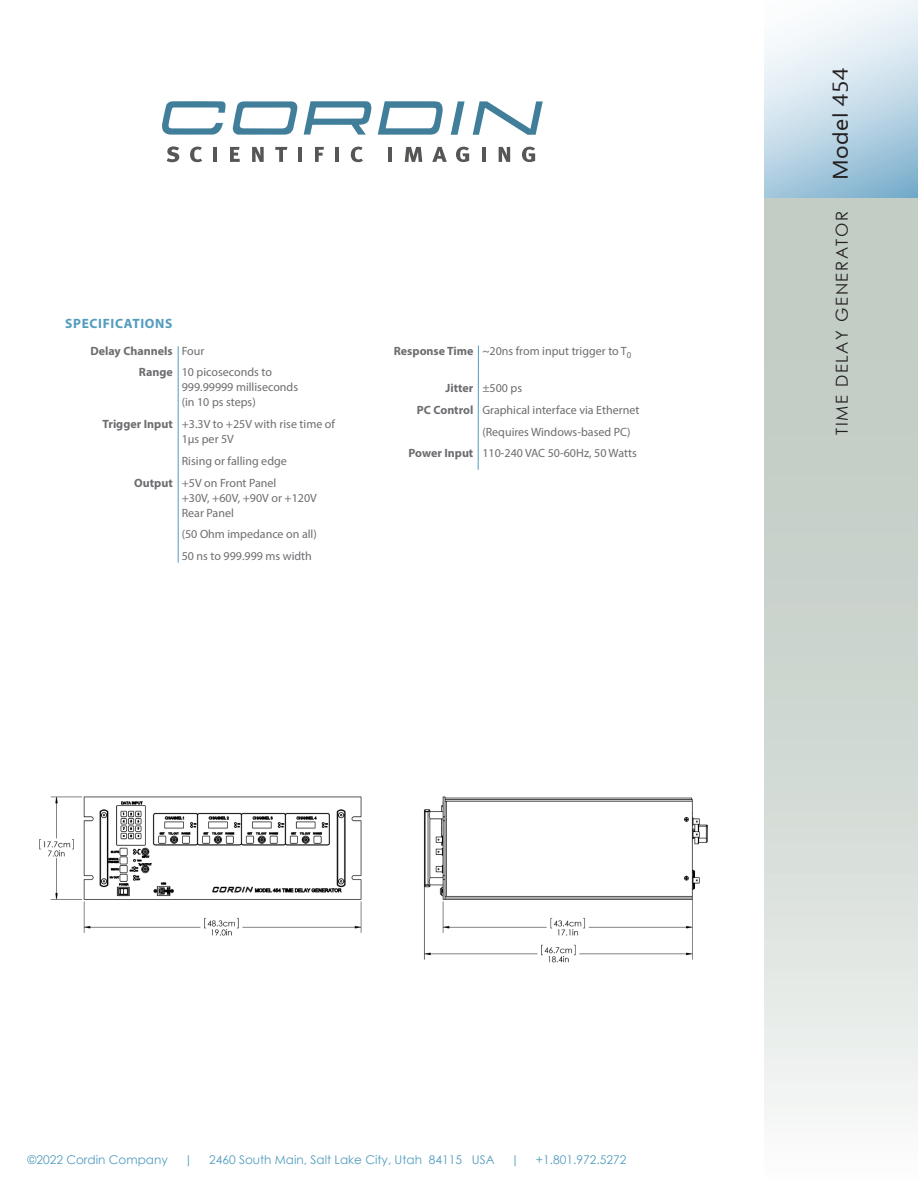
<style>
.page{position:relative;width:918px;height:1188px;background:#fff}
.page>*{position:absolute;margin:0;border:0;box-sizing:border-box;transform-origin:0 0}
.t1{font:21px "Ebrima";letter-spacing:.02em;color:#231f20;scale:1.1 1}
.t2{font:16.5px "Century Gothic";letter-spacing:.1em;color:#231f20}
.t3{font:700 13.5px "Myriad Pro";letter-spacing:.05em;color:#529cbe}
.t4{font:12px/15px "Myriad Pro";color:#6c6d70}
.t5{font:12px "Century Gothic";color:#529cbe}
.t6{font:700 12px "Myriad Pro";color:#6c6d70}
.s1{font-weight:400}
.s2{font-weight:700}
</style>
<div class="page">
<svg style="left:764px;top:0;width:154px;height:199px"></svg>
<div style="left:764px;top:199px;width:154px;height:989px;background:linear-gradient(to bottom,#b7c4ba,#f1f3f2)"></div>
<img style="left:39px;top:796px;width:669px;height:167px">
<hr style="left:178px;top:346px;width:1px;height:217px;background:#529cbe">
<hr style="left:478px;top:346px;width:1px;height:124px;background:#529cbe">
<svg style="left:162px;top:101px;width:64px;height:34px"></svg>
<svg style="left:232px;top:101px;width:66px;height:34px"></svg>
<svg style="left:304px;top:101px;width:68px;height:34px"></svg>
<svg style="left:378px;top:101px;width:65px;height:34px"></svg>
<svg style="left:451px;top:101px;width:14px;height:34px"></svg>
<svg style="left:473px;top:101px;width:70px;height:34px"></svg>
<svg style="left:167px;top:146px;width:12px;height:16px"></svg>
<svg style="left:190px;top:147px;width:12px;height:15px"></svg>
<hr style="left:213px;top:147px;width:4px;height:15px;background:#565755">
<svg style="left:230px;top:147px;width:10px;height:15px"></svg>
<svg style="left:252px;top:147px;width:12px;height:15px"></svg>
<svg style="left:275px;top:147px;width:12px;height:15px"></svg>
<hr style="left:298px;top:147px;width:4px;height:15px;background:#565755">
<svg style="left:315px;top:147px;width:9px;height:15px"></svg>
<hr style="left:335px;top:147px;width:4px;height:15px;background:#565755">
<svg style="left:351px;top:147px;width:12px;height:15px"></svg>
<hr style="left:389px;top:147px;width:3px;height:15px;background:#565755">
<svg style="left:405px;top:147px;width:17px;height:15px"></svg>
<svg style="left:432px;top:147px;width:15px;height:15px"></svg>
<svg style="left:456px;top:147px;width:13px;height:15px"></svg>
<hr style="left:482px;top:147px;width:4px;height:15px;background:#565755">
<svg style="left:499px;top:147px;width:11px;height:15px"></svg>
<svg style="left:522px;top:147px;width:13px;height:15px"></svg>
<p class="t3" style="left:65px;top:314px;width:109px">SPECIFICATIONS</p>
<p class="t6" style="left:90px;top:343px;width:115px">Delay Channels <span class="s1">Four</span></p>
<p class="t4" style="left:182px;top:365px;width:118px;text-indent:-43px"><span class="s2">Range</span> 10 picoseconds to<br>999.99999 milliseconds (in 10 ps steps)</p>
<p class="t4" style="left:182px;top:416px;width:155px;text-indent:-79px"><span class="s2">Trigger Input</span> +3.3V to +25V with rise time of<br>1µs per 5V</p>
<p class="t4" style="left:182px;top:453px;width:107px">Rising or falling edge</p>
<p class="t4" style="left:182px;top:475px;width:137px;text-indent:-48px"><span class="s2">Output</span> +5V on Front Panel<br>+30V, +60V, +90V or +120V<br>Rear Panel</p>
<p class="t4" style="left:182px;top:527px;width:137px">(50 Ohm impedance on all)</p>
<p class="t4" style="left:182px;top:548px;width:132px">50 ns to 999.999 ms width</p>
<p class="t4" style="left:394px;top:344px;width:239px"><span class="s2">Response Time</span> ~20ns from input trigger to T<sub>0</sub></p>
<p class="t6" style="left:446px;top:380px;width:78px">Jitter <span class="s1">±500 ps</span></p>
<p class="t4" style="left:417px;top:402px;width:224px"><span class="s2">PC Control</span> Graphical interface via Ethernet</p>
<p class="t4" style="left:482px;top:424px;width:150px">(Requires Windows-based PC)</p>
<p class="t4" style="left:409px;top:446px;width:230px"><span class="s2">Power Input</span> 110-240 VAC 50-60Hz, 50 Watts</p>
<p class="t1" style="left:825px;top:180px;width:104px;rotate:-90deg">Model 454</p>
<p class="t2" style="left:830px;top:435px;width:225px;rotate:-90deg">TIME DELAY GENERATOR</p>
<p class="t5" style="left:27px;top:1151px;width:142px">©2022 Cordin Company</p>
<p class="t5" style="left:184px;top:1151px;width:10px">|</p>
<p class="t5" style="left:209px;top:1151px;width:287px">2460 South Main, Salt Lake City, Utah 84115 USA</p>
<p class="t5" style="left:511px;top:1151px;width:10px">|</p>
<p class="t5" style="left:536px;top:1151px;width:92px">+1.801.972.5272</p>
</div>
